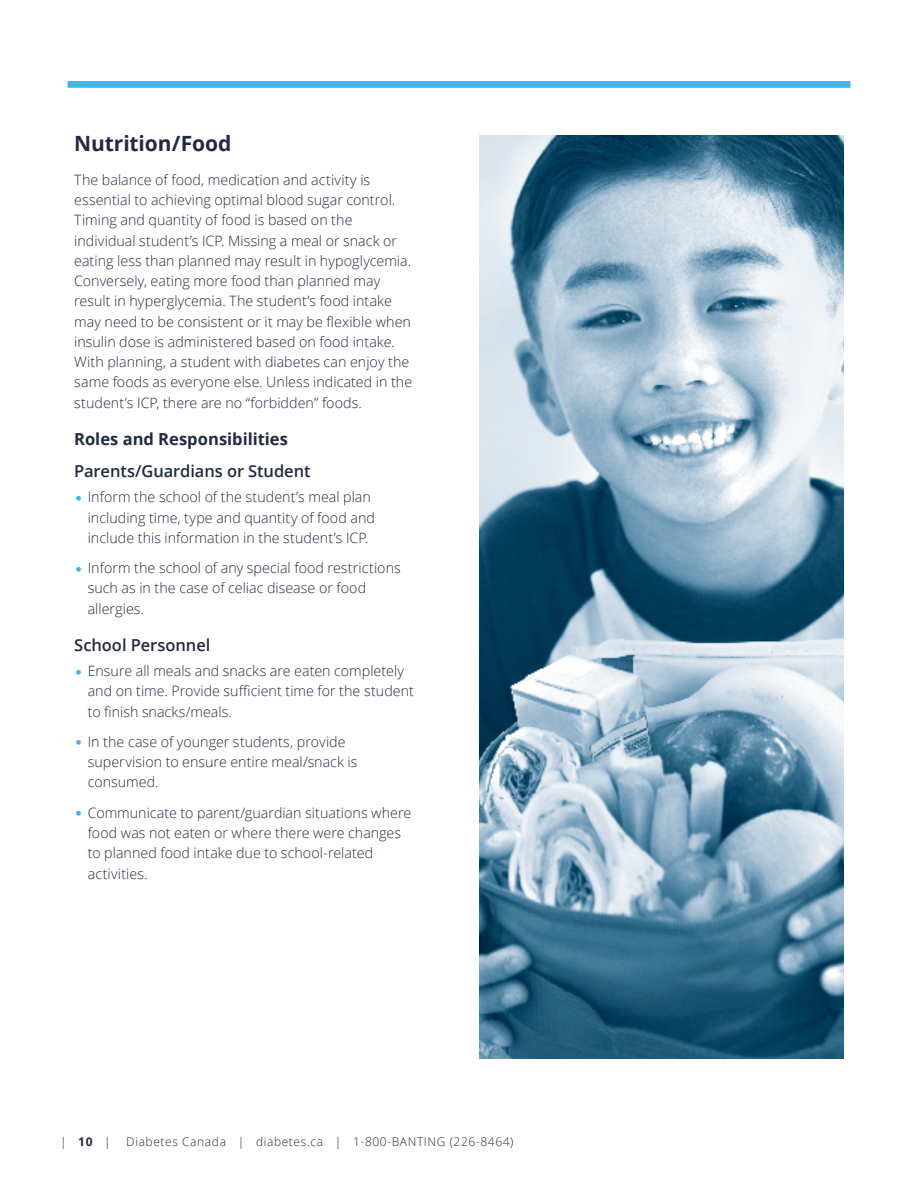
<style>
.page{position:relative;width:918px;height:1188px;background:#fff}
.page>*{position:absolute;margin:0;border:0;box-sizing:border-box;transform-origin:0 0}
.t1{font:700 21px "Open Sans";letter-spacing:-.005em;color:#222944}
.t2{font:600 16.5px "Open Sans";letter-spacing:-.005em;color:#222944}
.t3{font:700 16.5px "Open Sans";color:#222944}
.t4{font:300 14.25px/20.2px "Open Sans";letter-spacing:.005em;color:#222944}
.t5{font:300 12px "Open Sans";letter-spacing:.05em;color:#222944}
.s1{font-family:"Berkeley Std";font-weight:400;font-size:18px;color:#40b5e6}
.s2{font-weight:700}
</style>
<div class="page">
<img style="left:479px;top:135px;width:365px;height:923px">
<div style="left:68px;top:81px;width:782px;height:7px;background:#40b5e6"></div>
<h1 class="t1" style="left:74px;top:129px;width:159px">Nutrition/Food</h1>
<p class="t4" style="left:74px;top:169px;width:340px">The balance of food, medication and activity is essential to achieving optimal blood sugar control.<br>Timing and quantity of food is based on the individual student’s ICP. Missing a meal or snack or eating less than planned may result in hypoglycemia.<br>Conversely, eating more food than planned may result in hyperglycemia. The student’s food intake may need to be consistent or it may be flexible when insulin dose is administered based on food intake.<br>With planning, a student with diabetes can enjoy the same foods as everyone else. Unless indicated in the student’s ICP, there are no “forbidden” foods.</p>
<p class="t3" style="left:74px;top:427px;width:215px">Roles and Responsibilities</p>
<p class="t2" style="left:74px;top:459px;width:238px">Parents/Guardians or Student</p>
<p class="t4" style="left:88px;top:487px;width:289px;text-indent:-14px"><span class="s1">•</span> Inform the school of the student’s meal plan including time, type and quantity of food and include this information in the student’s ICP.</p>
<p class="t4" style="left:88px;top:557px;width:315px;text-indent:-14px"><span class="s1">•</span> Inform the school of any special food restrictions such as in the case of celiac disease or food allergies.</p>
<p class="t2" style="left:74px;top:633px;width:138px">School Personnel</p>
<p class="t4" style="left:88px;top:660px;width:328px;text-indent:-14px"><span class="s1">•</span> Ensure all meals and snacks are eaten completely and on time. Provide sufficient time for the student to finish snacks/meals.</p>
<p class="t4" style="left:88px;top:731px;width:271px;text-indent:-14px"><span class="s1">•</span> In the case of younger students, provide supervision to ensure entire meal/snack is consumed.</p>
<p class="t4" style="left:88px;top:802px;width:325px;text-indent:-14px"><span class="s1">•</span> Communicate to parent/guardian situations where food was not eaten or where there were changes to planned food intake due to school-related activities.</p>
<p class="t5" style="left:60px;top:1134px;width:52px">| <span class="s2">10</span> |</p>
<p class="t5" style="left:126px;top:1134px;width:389px">Diabetes Canada | diabetes.ca | 1-800-BANTING (226-8464)</p>
</div>
